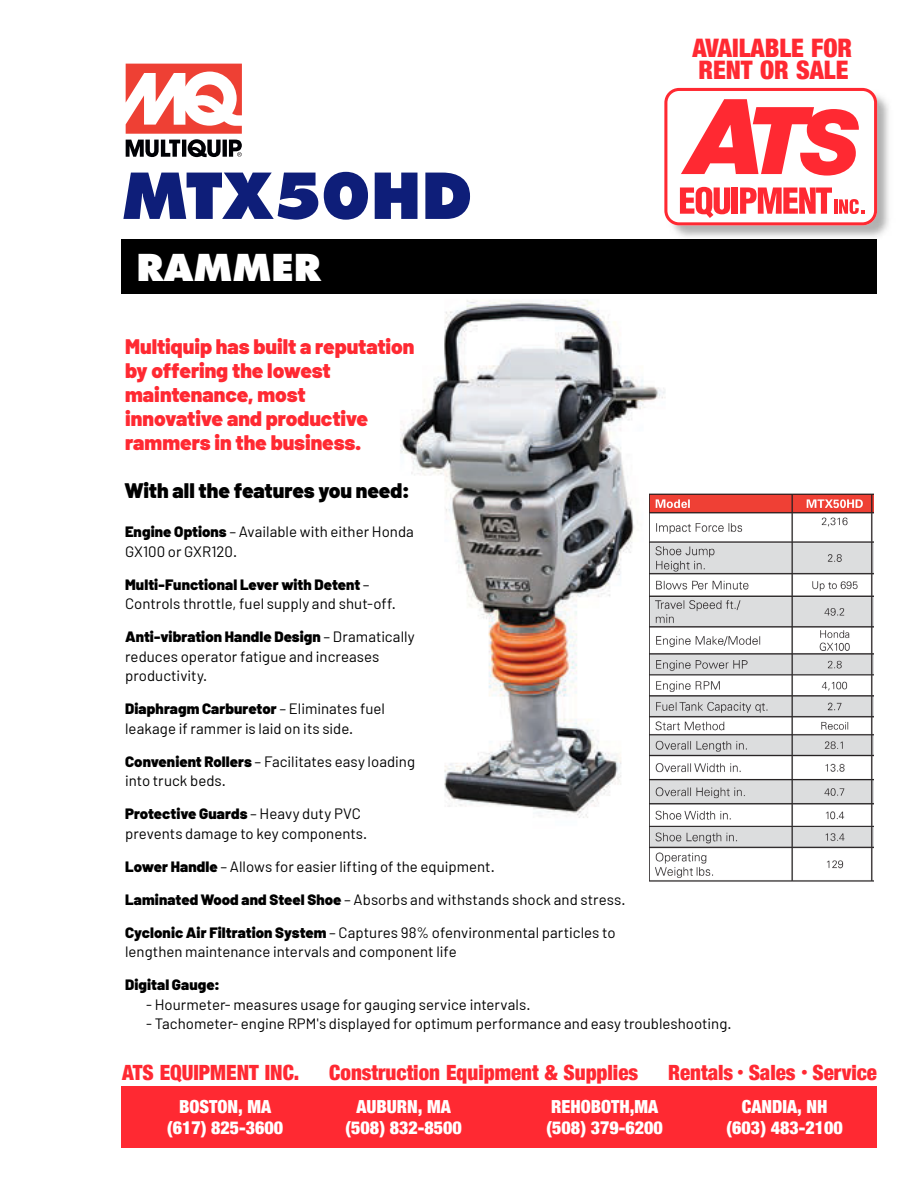
<style>
.page{position:relative;width:918px;height:1188px;background:#fff}
.page>*{position:absolute;margin:0;border:0;box-sizing:border-box;transform-origin:0 0}
.t1{font:800 61.5px "Futura";letter-spacing:-.02em;color:#0e1e79}
.t2{font:800 36px "Futura";color:#fff}
.t3{font:900 condensed 25.5px/22.5px "Helvetica Neue";color:#ff2932}
.t4{font:900 21px/24px "Barlow";letter-spacing:-.005em;color:#ff2932}
.t5{font:900 condensed 21px "Helvetica Neue";color:#ff2932}
.t6{font:900 21px "Barlow";letter-spacing:-.005em;color:#000}
.t7{font:900 condensed 18px "Helvetica Neue";color:#fff}
.t8{font:15px/19.5px "Barlow";color:#000}
.t9{font:900 15px "Barlow";letter-spacing:.005em;color:#000}
.s1{font-weight:900}
.s2{font-size:13.5px}
</style>
<div class="page">
<img style="left:400px;top:299px;width:265px;height:519px">
<img style="left:672px;top:87px;width:217px;height:150px">
<div style="left:122px;top:1087px;width:756px;height:61px;background:#ff2932"></div>
<svg style="left:664px;top:88px;width:213px;height:137px"></svg>
<div style="left:122px;top:239px;width:756px;height:55px;background:#000"></div>
<svg style="left:126px;top:64px;width:116px;height:93px"></svg>
<img style="left:649px;top:491px;width:150px;height:391px">
<img style="left:800px;top:493px;width:73px;height:389px">
<h1 class="t1" style="left:122px;top:157px;width:352px">MTX50HD</h1>
<h2 class="t2" style="left:137px;top:245px;width:186px">RAMMER</h2>
<h3 class="t3" style="left:692px;top:35px;width:161px">AVAILABLE FOR<br>RENT OR SALE</h3>
<h3 class="t4" style="left:125px;top:335px;width:291px">Multiquip has built a reputation by offering the lowest maintenance, most<br>innovative and productive rammers in the business.</h3>
<h3 class="t6" style="left:125px;top:478px;width:286px">With all the features you need:</h3>
<p class="t8" style="left:125px;top:522px;width:290px"><span class="s1">Engine Options</span> – Available with either Honda<br>GX100 or GXR120.</p>
<p class="t8" style="left:125px;top:574px;width:272px"><span class="s1">Multi-Functional Lever with Detent</span> –<br>Controls throttle, fuel supply and shut-off.</p>
<p class="t8" style="left:125px;top:627px;width:291px"><span class="s1">Anti-vibration Handle Design</span> – Dramatically reduces operator fatigue and increases productivity.</p>
<p class="t8" style="left:125px;top:699px;width:261px"><span class="s1">Diaphragm Carburetor</span> – Eliminates fuel leakage if rammer is laid on its side.</p>
<p class="t8" style="left:125px;top:751px;width:291px"><span class="s1">Convenient Rollers</span> – Facilitates easy loading into truck beds.</p>
<p class="t8" style="left:125px;top:804px;width:244px"><span class="s1">Protective Guards</span> – Heavy duty PVC prevents damage to key components.</p>
<p class="t8" style="left:125px;top:856px;width:371px"><span class="s1">Lower Handle</span> – Allows for easier lifting of the equipment.</p>
<p class="t8" style="left:125px;top:889px;width:502px"><span class="s1">Laminated Wood and Steel Shoe</span> – Absorbs and withstands shock and stress.</p>
<p class="t8" style="left:125px;top:922px;width:492px"><span class="s1">Cyclonic Air Filtration System</span> – Captures 98% ofenvironmental particles to lengthen maintenance intervals and component life</p>
<p class="t9" style="left:125px;top:976px;width:96px">Digital Gauge:</p>
<p class="t8" style="left:146px;top:994px;width:386px">- Hourmeter- measures usage for gauging service intervals.</p>
<p class="t8" style="left:146px;top:1014px;width:587px">- Tachometer- engine RPM's displayed for optimum performance and easy troubleshooting.</p>
<h3 class="t5" style="left:122px;top:1055px;width:179px">ATS EQUIPMENT INC.</h3>
<h3 class="t5" style="left:329px;top:1055px;width:310px">Construction Equipment &amp; Supplies</h3>
<h3 class="t5" style="left:668px;top:1055px;width:211px">Rentals <span class="s2">•</span> Sales <span class="s2">•</span> Service</h3>
<p class="t7" style="left:179px;top:1091px;width:93px">BOSTON, MA</p>
<p class="t7" style="left:357px;top:1091px;width:96px">AUBURN, MA</p>
<p class="t7" style="left:551px;top:1091px;width:108px">REHOBOTH,MA</p>
<p class="t7" style="left:742px;top:1091px;width:87px">CANDIA, NH</p>
<p class="t7" style="left:167px;top:1113px;width:118px">(617) 825-3600</p>
<p class="t7" style="left:346px;top:1113px;width:118px">(508) 832-8500</p>
<p class="t7" style="left:547px;top:1113px;width:118px">(508) 379-6200</p>
<p class="t7" style="left:727px;top:1113px;width:118px">(603) 483-2100</p>
</div>
